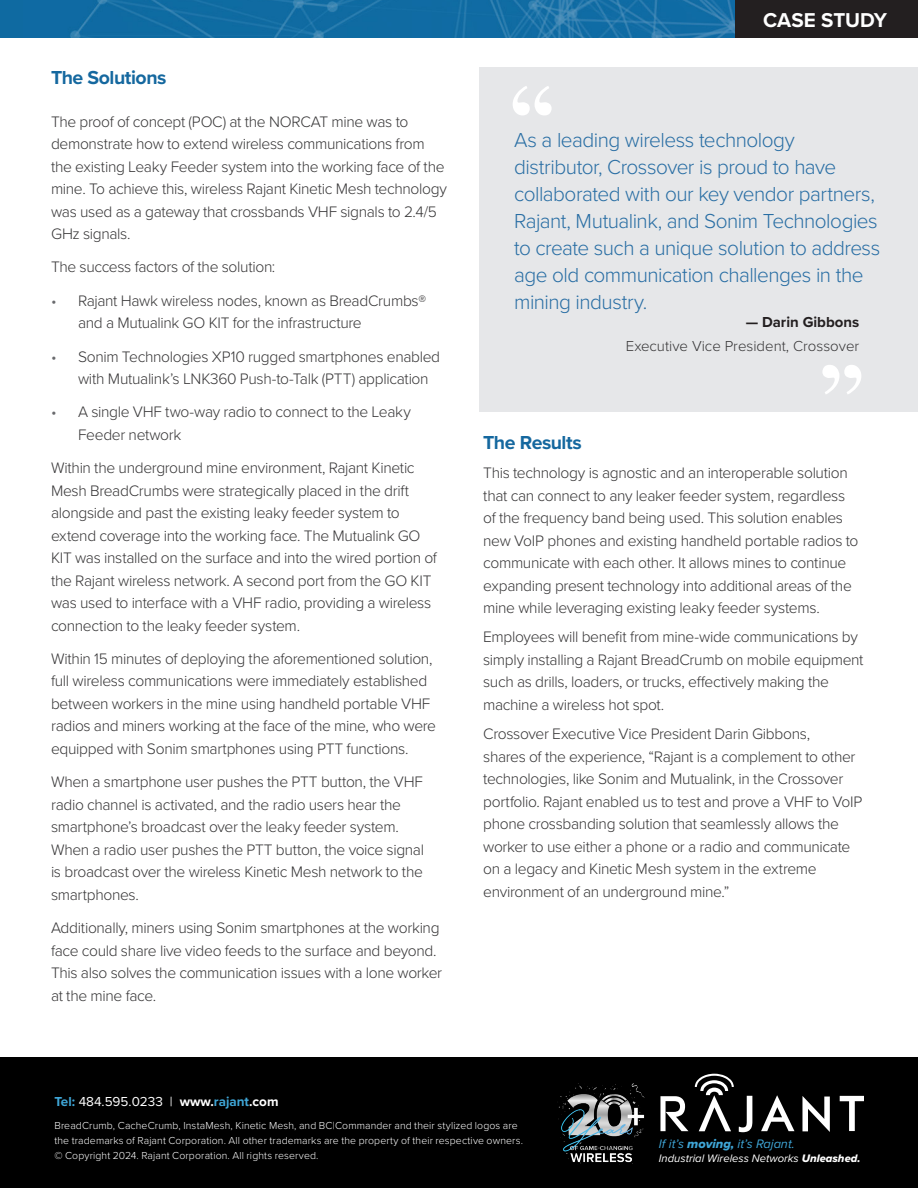
<style>
.page{position:relative;width:918px;height:1188px;background:#fff}
.page>*{position:absolute;margin:0;border:0;box-sizing:border-box;transform-origin:0 0}
.Body_Copy{font:300 21px/27px "Proxima Nova";letter-spacing:-.025em;color:#296ea4}
.Body_Copy-2{font:700 20.85px "Proxima Nova";color:#fff}
.Body_Copy-3{font:700 19.5px "Proxima Nova";letter-spacing:-.025em;color:#15689f}
.Body_Copy-4{font:300 15.75px/22.5px "Proxima Nova";letter-spacing:-.02em;color:#363536}
.Headline{font:300 15px/24px "Proxima Nova";color:#363536;text-align:right}
.Headline-2{font:13.5px "Proxima Nova";color:#fff}
.t1{font:italic 12.75px "Proxima Nova";color:#3fa6d7}
.t2{font:italic 11.25px "Proxima Nova";color:#fff}
.t3{font:300 10.5px/15px "Proxima Nova";letter-spacing:.01em;color:#fff}
.s1{color:#696a6d}
.s2{font-weight:700;color:#2890cf}
.s3{font-weight:700}
.s4{font-weight:700;color:#3fa6d7}
.s5{font-weight:700;color:#231f20}
.s6{font-family:"Proxima Nova Extrabld It";font-style:normal}
</style>
<div class="page">
<img style="left:0;top:0;width:735px;height:38px">
<div style="left:735px;top:0;width:183px;height:38px;background:#231f20"></div>
<div style="left:480px;top:68px;width:438px;height:344px;background:#e6e7e9"></div>
<svg style="left:513px;top:86px;width:39px;height:29px"></svg>
<svg style="left:822px;top:365px;width:39px;height:29px"></svg>
<div style="left:0;top:1058px;width:918px;height:130px;background:#000"></div>
<svg style="left:840px;top:1096px;width:24px;height:35px"></svg>
<svg style="left:670px;top:1096px;width:18px;height:35px"></svg>
<svg style="left:802px;top:1096px;width:28px;height:36px"></svg>
<svg style="left:761px;top:1095px;width:33px;height:36px"></svg>
<svg style="left:695px;top:1074px;width:57px;height:58px"></svg>
<img style="left:558px;top:1083px;width:112px;height:82px">
<p class="Body_Copy-3" style="left:51px;top:63px;width:117px">The Solutions</p>
<p class="Body_Copy-4" style="left:51px;top:109px;width:398px">The proof of concept (POC) at the NORCAT mine was to demonstrate how to extend wireless communications from the existing Leaky Feeder system into the working face of the mine. To achieve this, wireless Rajant Kinetic Mesh technology was used as a gateway that crossbands VHF signals to 2.4/5<br>GHz signals.</p>
<p class="Body_Copy-4" style="left:51px;top:255px;width:226px">The success factors of the solution:</p>
<p class="Body_Copy-4" style="left:78px;top:288px;width:350px;text-indent:-27px"><span class="s1">•</span> Rajant Hawk wireless nodes, known as BreadCrumbs® and a Mutualink GO KIT for the infrastructure</p>
<p class="Body_Copy-4" style="left:78px;top:344px;width:364px;text-indent:-27px"><span class="s1">•</span> Sonim Technologies XP10 rugged smartphones enabled with Mutualink’s LNK360 Push-to-Talk (PTT) application</p>
<p class="Body_Copy-4" style="left:78px;top:400px;width:334px;text-indent:-27px"><span class="s1">•</span> A single VHF two-way radio to connect to the Leaky<br>Feeder network</p>
<p class="Body_Copy-4" style="left:51px;top:456px;width:388px">Within the underground mine environment, Rajant Kinetic Mesh BreadCrumbs were strategically placed in the drift alongside and past the existing leaky feeder system to extend coverage into the working face. The Mutualink GO KIT was installed on the surface and into the wired portion of the Rajant wireless network. A second port from the GO KIT was used to interface with a VHF radio, providing a wireless connection to the leaky feeder system.</p>
<p class="Body_Copy-4" style="left:51px;top:647px;width:387px">Within 15 minutes of deploying the aforementioned solution, full wireless communications were immediately established between workers in the mine using handheld portable VHF radios and miners working at the face of the mine, who were equipped with Sonim smartphones using PTT functions.</p>
<p class="Body_Copy-4" style="left:51px;top:770px;width:375px">When a smartphone user pushes the PTT button, the VHF radio channel is activated, and the radio users hear the smartphone’s broadcast over the leaky feeder system.<br>When a radio user pushes the PTT button, the voice signal is broadcast over the wireless Kinetic Mesh network to the smartphones.</p>
<p class="Body_Copy-4" style="left:51px;top:916px;width:393px">Additionally, miners using Sonim smartphones at the working face could share live video feeds to the surface and beyond.<br>This also solves the communication issues with a lone worker at the mine face.</p>
<p class="Headline-2" style="left:45px;top:1084px;width:226px"><span class="s2">Tel:</span> 484.595.0233 | <span class="s3">www.</span><span class="s2">rajant</span><span class="s3">.com</span></p>
<p class="Headline-2" style="left:54px;top:1092px;width:226px"><span class="s4">Tel:</span> 484.595.0233 | <span class="s3">www.</span><span class="s4">rajant</span><span class="s3">.com</span></p>
<p class="Body_Copy-2" style="left:763px;top:4px;width:126px">CASE STUDY</p>
<p class="Body_Copy" style="left:514px;top:126px;width:368px">As a leading wireless technology distributor, Crossover is proud to have collaborated with our key vendor partners, Rajant, Mutualink, and Sonim Technologies to create such a unique solution to address age old communication challenges in the mining industry.</p>
<p class="Headline" style="left:626px;top:309px;width:235px"><span class="s5">— Darin Gibbons<br></span>Executive Vice President, Crossover</p>
<p class="Body_Copy-3" style="left:483px;top:428px;width:100px">The Results</p>
<p class="Body_Copy-4" style="left:483px;top:461px;width:377px">This technology is agnostic and an interoperable solution that can connect to any leaker feeder system, regardless of the frequency band being used. This solution enables new VoIP phones and existing handheld portable radios to communicate with each other. It allows mines to continue expanding present technology into additional areas of the mine while leveraging existing leaky feeder systems.</p>
<p class="Body_Copy-4" style="left:483px;top:625px;width:382px">Employees will benefit from mine-wide communications by simply installing a Rajant BreadCrumb on mobile equipment such as drills, loaders, or trucks, effectively making the machine a wireless hot spot.</p>
<p class="Body_Copy-4" style="left:483px;top:722px;width:381px">Crossover Executive Vice President Darin Gibbons,<br>shares of the experience, “Rajant is a complement to other technologies, like Sonim and Mutualink, in the Crossover portfolio. Rajant enabled us to test and prove a VHF to VoIP phone crossbanding solution that seamlessly allows the worker to use either a phone or a radio and communicate on a legacy and Kinetic Mesh system in the extreme environment of an underground mine.”</p>
<p class="t3" style="left:54px;top:1117px;width:470px">BreadCrumb, CacheCrumb, InstaMesh, Kinetic Mesh, and BC|Commander and their stylized logos are the trademarks of Rajant Corporation. All other trademarks are the property of their respective owners. © Copyright 2024. Rajant Corporation. All rights reserved.</p>
<p class="t1" style="left:659px;top:1134px;width:137px">If it’s <span class="s6">moving,</span> it’s Rajant.</p>
<p class="t2" style="left:659px;top:1150px;width:203px">Industrial Wireless Networks <span class="s6">Unleashed.</span></p>
</div>
